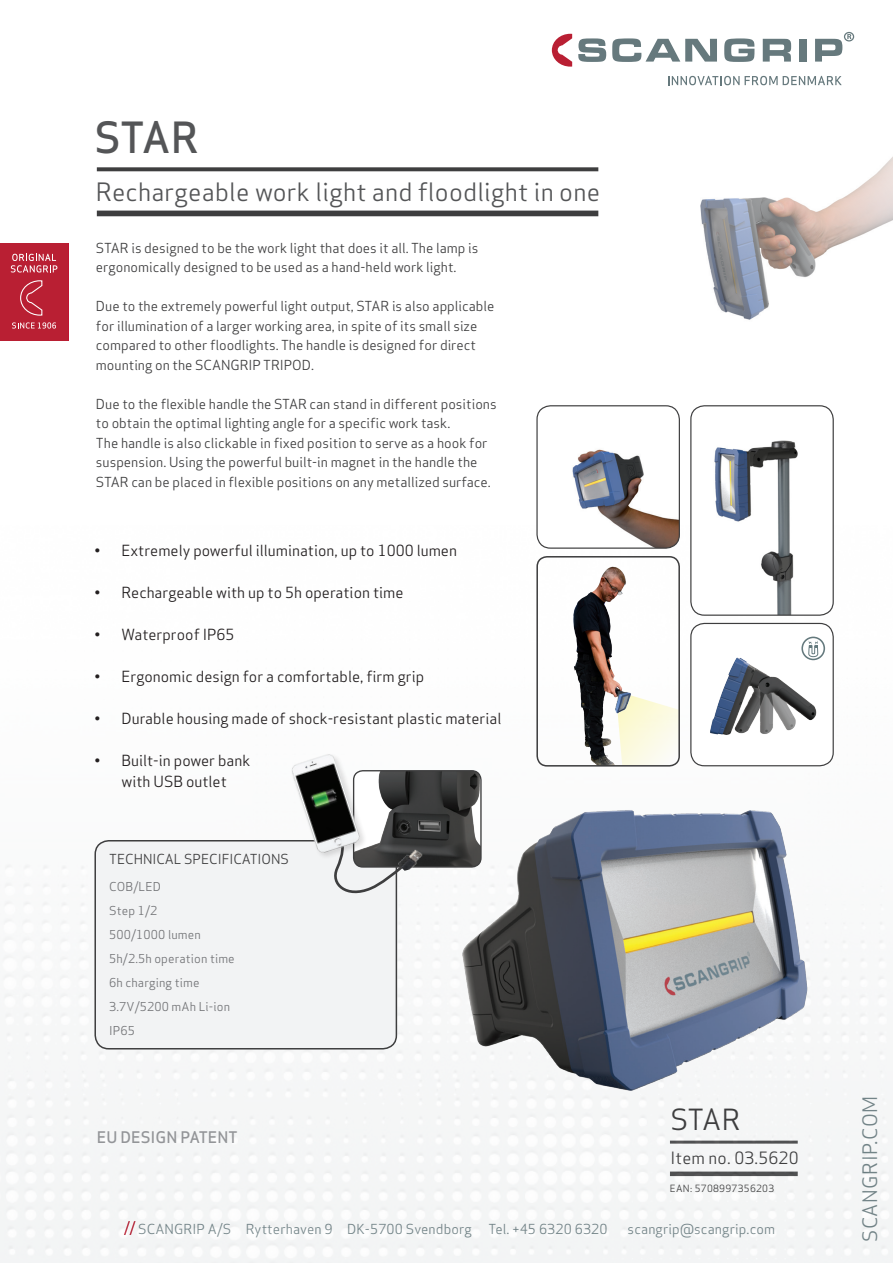
<style>
.page{position:relative;width:893px;height:1263px;background:#fff}
.page>*{position:absolute;margin:0;border:0;box-sizing:border-box;transform-origin:0 0}
.t1{font:500 42px "Apex Sans";color:#545557}
.t2{font:28.5px "Apex Sans";color:#3e3e3f}
.t3{font:24.75px "Apex Sans";letter-spacing:.01em;color:#545557}
.t4{font:19.5px "Apex Sans";letter-spacing:.03em;color:#66797d}
.t5{font:16.65px "Apex Sans";letter-spacing:.01em;color:#3e3e3f}
.Specs{font:500 15.6px "Apex Sans";color:#939598}
.t6{font:15px/21px "Apex Sans";color:#231f20;text-align:center}
.t7{font:13.5px/19.5px "Apex Sans";color:#3e3e3f}
.t8{font:13.5px "Apex Sans";letter-spacing:.01em;color:#66797d}
.vare_nr{font:12px "Apex Sans";letter-spacing:.01em;color:#727376}
.t9{font:9.75px "Apex Sans";letter-spacing:.03em;color:#3e3e3f}
</style>
<div class="page">
<div style="left:0;top:243px;width:68px;height:97px;background:#b91f33"></div>
<svg style="left:11px;top:254px;width:46px;height:18px"></svg>
<svg style="left:12px;top:322px;width:44px;height:7px"></svg>
<svg style="left:20px;top:280px;width:23px;height:36px"></svg>
<svg style="left:552px;top:34px;width:20px;height:33px"></svg>
<svg style="left:578px;top:38px;width:28px;height:24px"></svg>
<svg style="left:612px;top:38px;width:105px;height:24px"></svg>
<svg style="left:724px;top:38px;width:30px;height:24px"></svg>
<svg style="left:763px;top:39px;width:28px;height:23px"></svg>
<div style="left:799px;top:39px;width:7px;height:23px;background:#66797d"></div>
<svg style="left:815px;top:34px;width:36px;height:28px"></svg>
<div style="left:844px;top:32px;width:10px;height:10px;border:1px solid #66797d;border-radius:50%"></div>
<svg style="left:668px;top:76px;width:174px;height:9px"></svg>
<img style="left:0;top:539px;width:893px;height:724px">
<div style="left:95px;top:841px;width:301px;height:208px;background:#f2f3f4;border-radius:14px"></div>
<div style="left:94px;top:840px;width:303px;height:209px;border:2px solid #3e3e3f;border-radius:14px"></div>
<div style="left:97px;top:211px;width:501px;height:5px;background:#3e3e3f"></div>
<svg style="left:97px;top:167px;width:501px;height:4px;background:#4d4d4e"></svg>
<img style="left:283px;top:747px;width:35px;height:103px">
<svg style="left:653px;top:694px;width:24px;height:24px"></svg>
<img style="left:562px;top:561px;width:91px;height:157px">
<div style="left:536px;top:556px;width:144px;height:210px;border:2px solid #3e3e3f;border-radius:10px"></div>
<div style="left:691px;top:623px;width:142px;height:143px;background:#fff;border-radius:14px"></div>
<img style="left:714px;top:653px;width:108px;height:65px">
<div style="left:690px;top:623px;width:144px;height:143px;border:1px solid #3e3e3f;border-radius:14px"></div>
<div style="left:691px;top:406px;width:142px;height:209px;background:#fff;border-radius:14px"></div>
<img style="left:691px;top:440px;width:138px;height:175px">
<div style="left:690px;top:405px;width:144px;height:211px;border:1px solid #3e3e3f;border-radius:14px"></div>
<img style="left:318px;top:718px;width:575px;height:434px">
<div style="left:537px;top:406px;width:142px;height:142px;background:#fff;border-radius:14px"></div>
<img style="left:572px;top:449px;width:107px;height:99px">
<div style="left:536px;top:405px;width:144px;height:144px;border:1px solid #3e3e3f;border-radius:14px"></div>
<img style="left:700px;top:156px;width:193px;height:164px">
<div style="left:801px;top:637px;width:24px;height:23px;border:2px solid #64797d;border-radius:50%"></div>
<svg style="left:808px;top:640px;width:10px;height:17px"></svg>
<p class="t1" style="left:94px;top:100px;width:106px">STAR</p>
<p class="t3" style="left:96px;top:172px;width:506px">Rechargeable work light and floodlight in one</p>
<p class="t7" style="left:96px;top:237px;width:384px">STAR is designed to be the work light that does it all. The lamp is ergonomically designed to be used as a hand-held work light.</p>
<p class="t7" style="left:96px;top:295px;width:400px">Due to the extremely powerful light output, STAR is also applicable for illumination of a larger working area, in spite of its small size compared to other floodlights. The handle is designed for direct mounting on the SCANGRIP TRIPOD.</p>
<p class="t7" style="left:96px;top:393px;width:402px">Due to the flexible handle the STAR can stand in different positions to obtain the optimal lighting angle for a specific work task.</p>
<p class="t7" style="left:96px;top:432px;width:396px">The handle is also clickable in fixed position to serve as a hook for suspension. Using the powerful built-in magnet in the handle the<br>STAR can be placed in flexible positions on any metallized surface.</p>
<p class="t6" style="left:94px;top:538px;width:364px">• Extremely powerful illumination, up to 1000 lumen</p>
<p class="t6" style="left:94px;top:580px;width:310px">• Rechargeable with up to 5h operation time</p>
<p class="t6" style="left:94px;top:622px;width:142px">• Waterproof IP65</p>
<p class="t6" style="left:94px;top:664px;width:331px">• Ergonomic design for a comfortable, firm grip</p>
<p class="t6" style="left:94px;top:706px;width:409px">• Durable housing made of shock-resistant plastic material</p>
<p class="t6" style="left:94px;top:748px;width:157px">• Built-in power bank with USB outlet</p>
<p class="t7" style="left:109px;top:848px;width:181px">TECHNICAL SPECIFICATIONS</p>
<p class="vare_nr" style="left:109px;top:876px;width:53px">COB/LED</p>
<p class="vare_nr" style="left:109px;top:900px;width:50px">Step 1/2</p>
<p class="vare_nr" style="left:109px;top:925px;width:93px">500/1000 lumen</p>
<p class="vare_nr" style="left:109px;top:949px;width:127px">5h/2.5h operation time</p>
<p class="vare_nr" style="left:109px;top:973px;width:92px">6h charging time</p>
<p class="vare_nr" style="left:109px;top:997px;width:122px">3.7V/5200 mAh Li-ion</p>
<p class="vare_nr" style="left:109px;top:1021px;width:27px">IP65</p>
<p class="Specs" style="left:97px;top:1123px;width:142px">EU DESIGN PATENT</p>
<p class="t2" style="left:670px;top:1097px;width:71px">STAR</p>
<p class="t5" style="left:670px;top:1144px;width:130px">Item no. 03.5620</p>
<p class="t9" style="left:670px;top:1180px;width:106px">EAN: 5708997356203</p>
<p class="t8" style="left:138px;top:1218px;width:471px">SCANGRIP A/S Rytterhaven 9 DK-5700 Svendborg Tel. +45 6320 6320</p>
<p class="t8" style="left:628px;top:1218px;width:149px">scangrip@scangrip.com</p>
<p class="t4" style="left:854px;top:1242px;width:148px;rotate:-90deg">SCANGRIP.COM</p>
</div>
